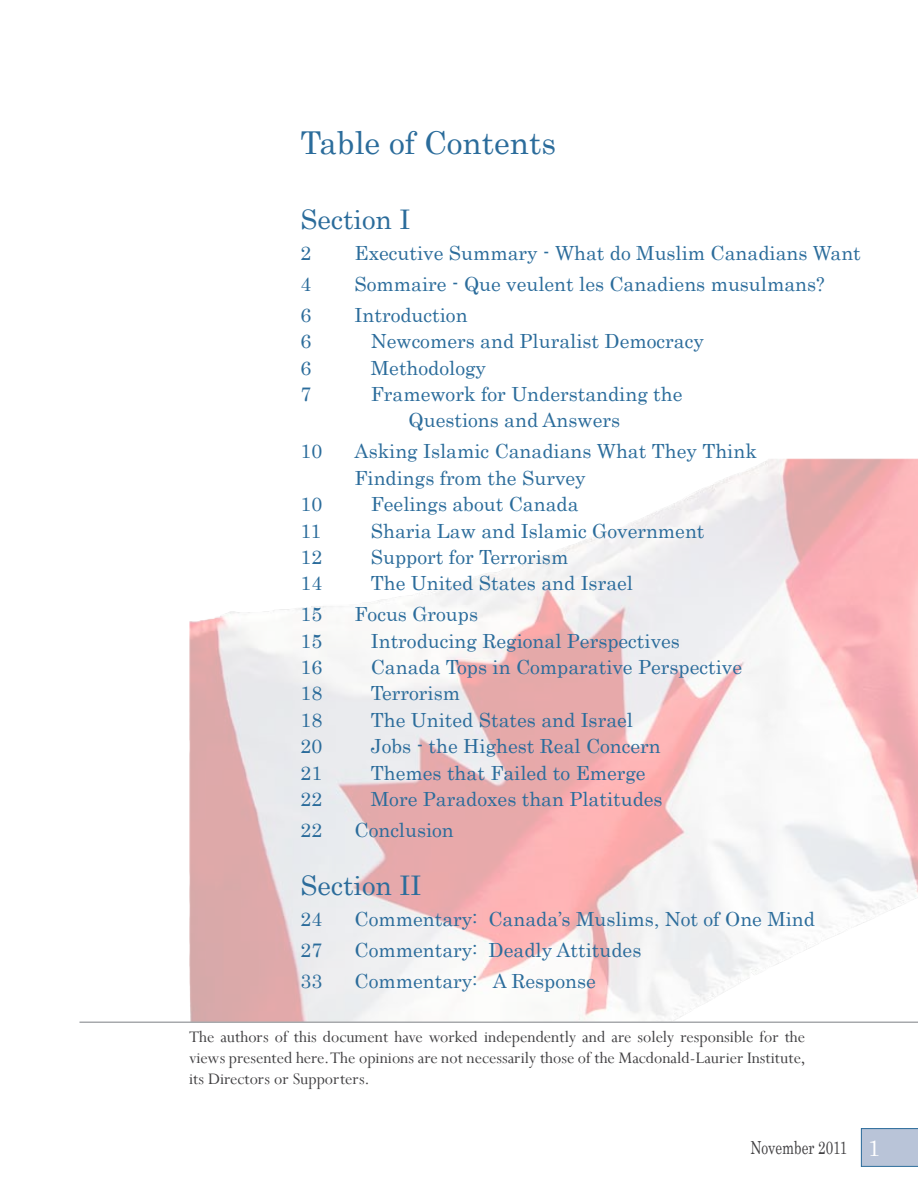
<style>
.page{position:relative;width:918px;height:1188px;background:#fff}
.page>*{position:absolute;margin:0;border:0;box-sizing:border-box;transform-origin:0 0}
.t1{font:31.5px "Century";color:#2b6c9b}
.t2{font:27px "Century";color:#2b6c9b}
.t3{font:19.5px/26.4px "Century";color:#2b6c9b}
.t4{font:18px/21px "Perpetua";color:#414042;text-align:justify}
.t5{font:18px "Century";color:#414042;scale:.75 1}
.s1{font-size:22.5px;color:#fff}
</style>
<div class="page">
<svg style="left:861px;top:1128px;width:57px;height:39px;background:#afbed3"></svg>
<img style="left:189px;top:459px;width:729px;height:563px">
<hr style="left:80px;top:1022px;width:838px;height:1px;background:#a7a9ac">
<h1 class="t1" style="left:301px;top:116px;width:257px">Table of Contents</h1>
<h2 class="t2" style="left:301px;top:197px;width:111px">Section I</h2>
<p class="t3" style="left:301px;top:238px;width:12px">2</p>
<p class="t3" style="left:355px;top:238px;width:508px">Executive Summary - What do Muslim Canadians Want</p>
<p class="t3" style="left:301px;top:269px;width:12px">4</p>
<p class="t3" style="left:355px;top:269px;width:472px">Sommaire - Que veulent les Canadiens musulmans?</p>
<p class="t3" style="left:301px;top:300px;width:12px">6</p>
<p class="t3" style="left:355px;top:300px;width:115px">Introduction</p>
<p class="t3" style="left:301px;top:326px;width:12px">6</p>
<p class="t3" style="left:371px;top:326px;width:334px">Newcomers and Pluralist Democracy</p>
<p class="t3" style="left:301px;top:353px;width:12px">6</p>
<p class="t3" style="left:371px;top:353px;width:117px">Methodology</p>
<p class="t3" style="left:301px;top:379px;width:12px">7</p>
<p class="t3" style="left:409px;top:379px;width:275px;text-indent:-38px">Framework for Understanding the<br>Questions and Answers</p>
<p class="t3" style="left:301px;top:436px;width:23px">10</p>
<p class="t3" style="left:355px;top:436px;width:404px">Asking Islamic Canadians What They Think<br>Findings from the Survey</p>
<p class="t3" style="left:301px;top:489px;width:23px">10</p>
<p class="t3" style="left:371px;top:489px;width:209px">Feelings about Canada</p>
<p class="t3" style="left:301px;top:516px;width:22px">11</p>
<p class="t3" style="left:371px;top:516px;width:335px">Sharia Law and Islamic Government</p>
<p class="t3" style="left:301px;top:542px;width:23px">12</p>
<p class="t3" style="left:371px;top:542px;width:199px">Support for Terrorism</p>
<p class="t3" style="left:301px;top:568px;width:23px">14</p>
<p class="t3" style="left:371px;top:568px;width:264px">The United States and Israel</p>
<p class="t3" style="left:301px;top:599px;width:23px">15</p>
<p class="t3" style="left:355px;top:599px;width:125px">Focus Groups</p>
<p class="t3" style="left:301px;top:626px;width:23px">15</p>
<p class="t3" style="left:371px;top:626px;width:311px">Introducing Regional Perspectives</p>
<p class="t3" style="left:301px;top:652px;width:23px">16</p>
<p class="t3" style="left:371px;top:652px;width:373px">Canada Tops in Comparative Perspective</p>
<p class="t3" style="left:301px;top:679px;width:23px">18</p>
<p class="t3" style="left:371px;top:679px;width:91px">Terrorism</p>
<p class="t3" style="left:301px;top:705px;width:23px">18</p>
<p class="t3" style="left:371px;top:705px;width:264px">The United States and Israel</p>
<p class="t3" style="left:301px;top:731px;width:23px">20</p>
<p class="t3" style="left:371px;top:731px;width:291px">Jobs - the Highest Real Concern</p>
<p class="t3" style="left:301px;top:758px;width:23px">21</p>
<p class="t3" style="left:371px;top:758px;width:276px">Themes that Failed to Emerge</p>
<p class="t3" style="left:301px;top:784px;width:23px">22</p>
<p class="t3" style="left:371px;top:784px;width:293px">More Paradoxes than Platitudes</p>
<p class="t3" style="left:301px;top:815px;width:23px">22</p>
<p class="t3" style="left:355px;top:815px;width:101px">Conclusion</p>
<h2 class="t2" style="left:301px;top:863px;width:122px">Section II</h2>
<p class="t3" style="left:301px;top:904px;width:23px">24</p>
<p class="t3" style="left:355px;top:904px;width:462px">Commentary: Canada’s Muslims, Not of One Mind</p>
<p class="t3" style="left:301px;top:935px;width:23px">27</p>
<p class="t3" style="left:355px;top:935px;width:288px">Commentary: Deadly Attitudes</p>
<p class="t3" style="left:301px;top:966px;width:23px">33</p>
<p class="t3" style="left:355px;top:966px;width:243px">Commentary: A Response</p>
<p class="t4" style="left:189px;top:1026px;width:618px">The authors of this document have worked independently and are solely responsible for the views presented here. The opinions are not necessarily those of the Macdonald-Laurier Institute, its Directors or Supporters.</p>
<p class="t5" style="left:750px;top:1133px;width:175px">November 2011 <span class="s1">1</span></p>
</div>
